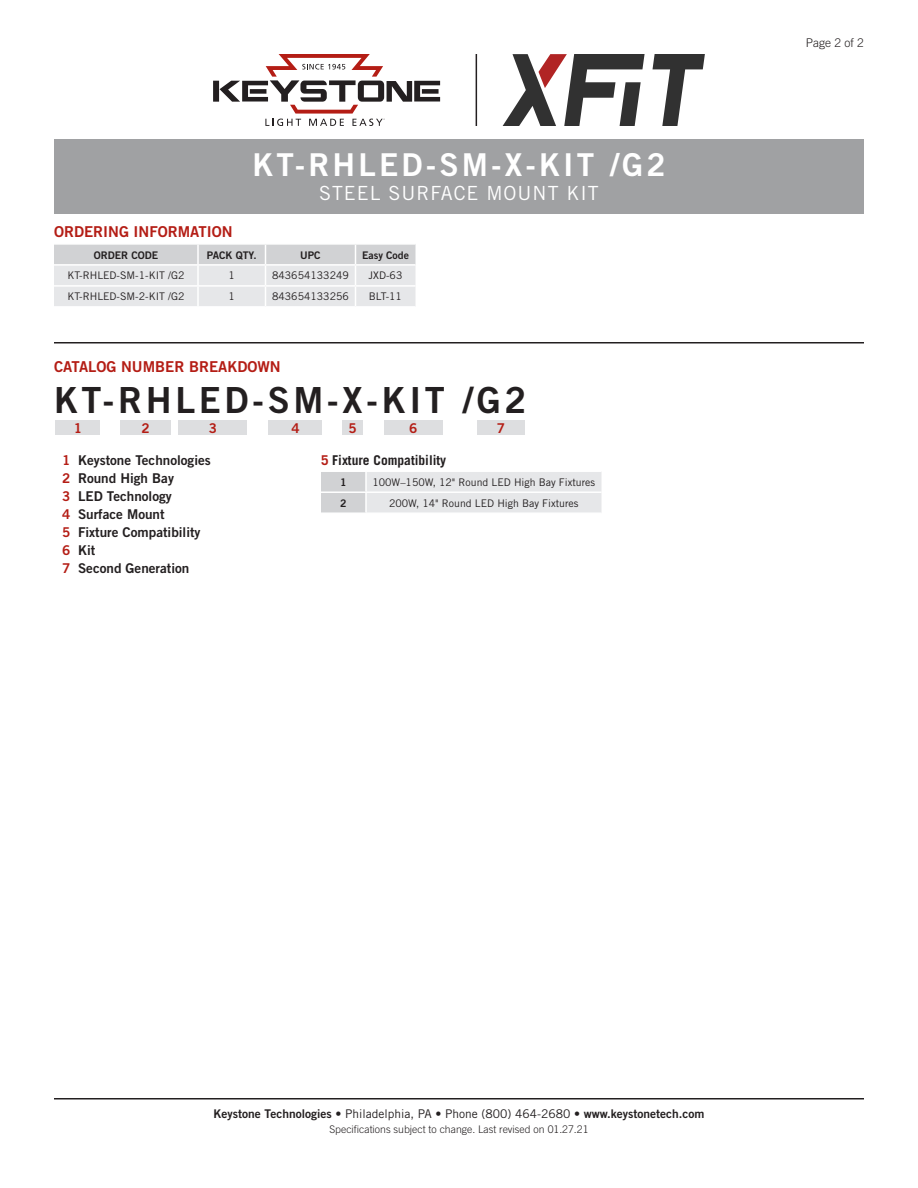
<style>
.page{position:relative;width:918px;height:1188px;background:#fff}
.page>*{position:absolute;margin:0;border:0;box-sizing:border-box;transform-origin:0 0}
.CatalogNumber{font:36px "Trade Gothic Bold Two";letter-spacing:.1em;color:#231f20}
.t1{font:31.5px "Trade Gothic Bold Two";letter-spacing:.1em;color:#fff}
.SubTitle{font:19.5px "Trade Gothic";letter-spacing:.05em;color:#fff}
.Heading_01{font:15px "Trade Gothic Bold Two";color:#b41d15}
.Catalog_Key{font:13.5px "Trade Gothic Bold Two";color:#231f20}
.Catalog_Key_Table_He{font:700 13.5px "Trade Gothic";color:#231f20}
.Catalog_BarNumber{font:13.5px "Trade Gothic Bold Two";color:#b41d15}
.t2{font:12px "Trade Gothic Bold Two";color:#231f20}
.Page{font:300 12px "Trade Gothic";color:#231f20}
.Table_Text{font:10.5px "Trade Gothic";color:#231f20}
.Rev{font:300 10.5px "Trade Gothic";color:#231f20}
.Table_Header{font:10.5px "Trade Gothic Bold Two";color:#231f20}
.Table_Text-2{font:10.5px "Trade Gothic Bold Two";color:#231f20}
.s1{color:#b41d15}
.s2{font-family:"Trade Gothic"}
</style>
<div class="page">
<hr style="left:54px;top:1098px;width:810px;height:2px;background:#231f20">
<hr style="left:54px;top:342px;width:810px;height:2px;background:#231f20">
<svg style="left:54px;top:244px;width:362px;height:62px;background:#e1e2e4"></svg>
<div style="left:56px;top:420px;width:44px;height:15px;background:#dddee0"></div>
<div style="left:120px;top:420px;width:51px;height:15px;background:#dddee0"></div>
<div style="left:178px;top:420px;width:70px;height:15px;background:#dddee0"></div>
<div style="left:342px;top:420px;width:21px;height:15px;background:#dddee0"></div>
<div style="left:384px;top:420px;width:58px;height:15px;background:#dddee0"></div>
<div style="left:477px;top:420px;width:48px;height:15px;background:#dddee0"></div>
<div style="left:268px;top:420px;width:54px;height:15px;background:#dddee0"></div>
<svg style="left:321px;top:472px;width:281px;height:40px;background:#e2e3e5"></svg>
<hr style="left:321px;top:491px;width:45px;height:2px;background:#fff">
<hr style="left:366px;top:491px;width:236px;height:2px;background:#fff">
<div style="left:54px;top:140px;width:810px;height:74px;background:#a0a1a3"></div>
<hr style="left:476px;top:54px;width:1px;height:72px;background:#231f20">
<svg style="left:503px;top:54px;width:202px;height:72px"></svg>
<svg style="left:213px;top:54px;width:227px;height:72px"></svg>
<p class="t1" style="left:252px;top:146px;width:415px">KT-RHLED-SM-X-KIT /G2</p>
<p class="SubTitle" style="left:319px;top:181px;width:281px">STEEL SURFACE MOUNT KIT</p>
<p class="Heading_01" style="left:54px;top:222px;width:180px">ORDERING INFORMATION</p>
<p class="Table_Header" style="left:94px;top:248px;width:66px">ORDER CODE</p>
<p class="Table_Header" style="left:207px;top:248px;width:51px">PACK QTY.</p>
<p class="Table_Header" style="left:300px;top:248px;width:22px">UPC</p>
<p class="Table_Header" style="left:362px;top:248px;width:48px">Easy Code</p>
<p class="Table_Text" style="left:67px;top:269px;width:119px">KT-RHLED-SM-1-KIT /G2</p>
<p class="Table_Text" style="left:229px;top:269px;width:8px">1</p>
<p class="Table_Text" style="left:272px;top:269px;width:78px">843654133249</p>
<p class="Table_Text" style="left:369px;top:269px;width:35px">JXD-63</p>
<p class="Table_Text" style="left:67px;top:290px;width:119px">KT-RHLED-SM-2-KIT /G2</p>
<p class="Table_Text" style="left:229px;top:290px;width:8px">1</p>
<p class="Table_Text" style="left:272px;top:290px;width:78px">843654133256</p>
<p class="Table_Text" style="left:369px;top:290px;width:35px">BLT-11</p>
<p class="Heading_01" style="left:54px;top:357px;width:228px">CATALOG NUMBER BREAKDOWN</p>
<p class="CatalogNumber" style="left:54px;top:378px;width:474px">KT-RHLED-SM-X-KIT /G2</p>
<p class="Catalog_BarNumber" style="left:74px;top:420px;width:10px">1</p>
<p class="Catalog_BarNumber" style="left:141px;top:420px;width:10px">2</p>
<p class="Catalog_BarNumber" style="left:209px;top:420px;width:10px">3</p>
<p class="Catalog_BarNumber" style="left:291px;top:420px;width:10px">4</p>
<p class="Catalog_BarNumber" style="left:348px;top:420px;width:10px">5</p>
<p class="Catalog_BarNumber" style="left:409px;top:420px;width:10px">6</p>
<p class="Catalog_BarNumber" style="left:497px;top:420px;width:10px">7</p>
<p class="Catalog_Key_Table_He" style="left:321px;top:452px;width:127px"><span class="s1">5</span> Fixture Compatibility</p>
<p class="Table_Text-2" style="left:340px;top:476px;width:8px">1</p>
<p class="Table_Text" style="left:372px;top:476px;width:224px">100W–150W, 12" Round LED High Bay Fixtures</p>
<p class="Table_Text-2" style="left:340px;top:497px;width:8px">2</p>
<p class="Table_Text" style="left:389px;top:497px;width:191px">200W, 14" Round LED High Bay Fixtures</p>
<p class="Catalog_Key" style="left:62px;top:452px;width:150px"><span class="s1">1</span> Keystone Technologies</p>
<p class="Catalog_Key" style="left:62px;top:470px;width:113px"><span class="s1">2</span> Round High Bay</p>
<p class="Catalog_Key" style="left:62px;top:488px;width:111px"><span class="s1">3</span> LED Technology</p>
<p class="Catalog_Key" style="left:62px;top:506px;width:104px"><span class="s1">4</span> Surface Mount</p>
<p class="Catalog_Key" style="left:62px;top:524px;width:140px"><span class="s1">5</span> Fixture Compatibility</p>
<p class="Catalog_Key" style="left:62px;top:542px;width:35px"><span class="s1">6</span> Kit</p>
<p class="Catalog_Key" style="left:62px;top:560px;width:129px"><span class="s1">7</span> Second Generation</p>
<p class="Page" style="left:806px;top:36px;width:60px">Page 2 of 2</p>
<p class="t2" style="left:214px;top:1106px;width:492px">Keystone Technologies <span class="s2">• Philadelphia, PA • Phone (800) 464-2680 •</span> www.keystonetech.com</p>
<p class="Rev" style="left:329px;top:1123px;width:261px">Specifications subject to change. Last revised on 01.27.21</p>
</div>
